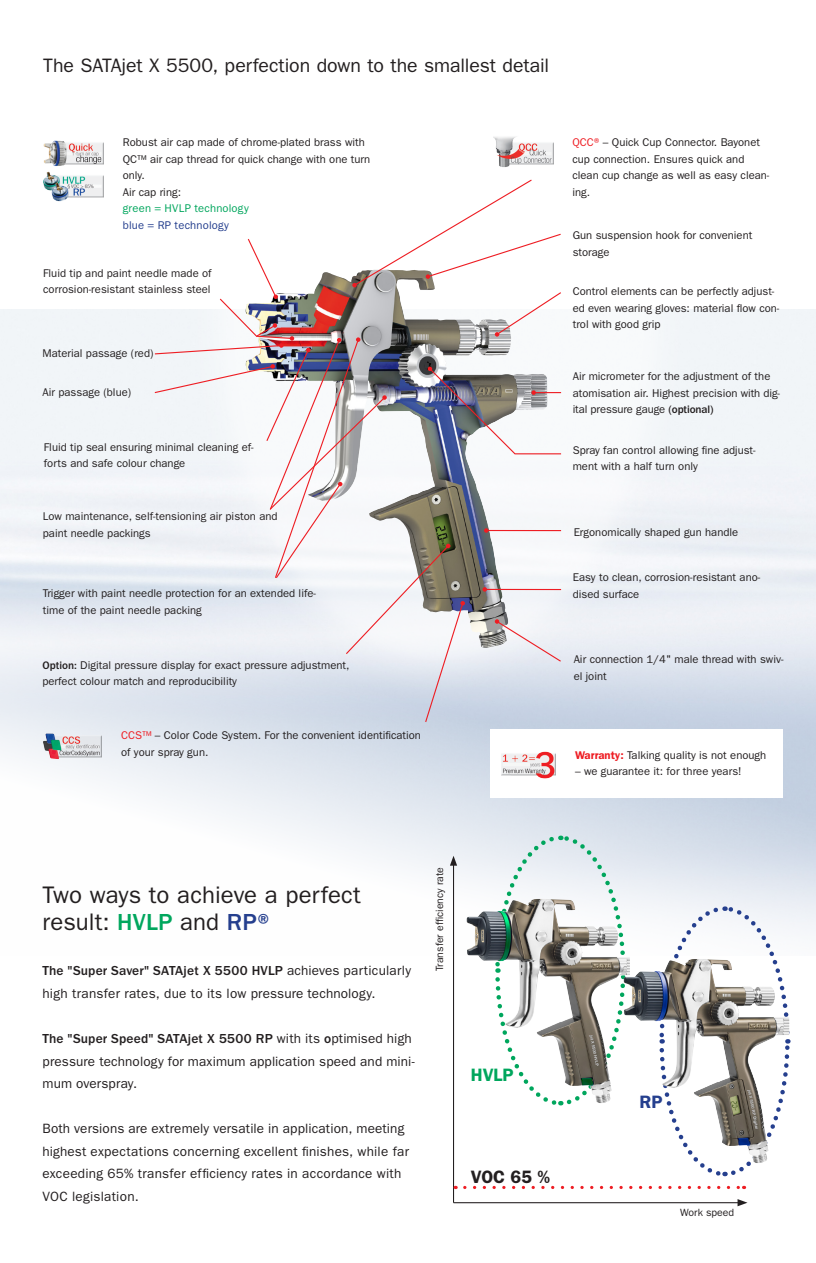
<style>
.page{position:relative;width:816px;height:1263px;background:#fff}
.page>*{position:absolute;margin:0;border:0;box-sizing:border-box;transform-origin:0 0}
.t1{font:24px/27px "ITC Franklin Gothic Std";letter-spacing:.005em;color:#231f20}
.Headline_klein{font:19.5px "ITC Franklin Gothic Std";letter-spacing:-.005em;color:#231f20}
.t2{font:600 18px "ITC Franklin Gothic Std";color:#231f20}
.t3{font:600 18px "ITC Franklin Gothic Std";color:#00a65d}
.t4{font:600 18px "ITC Franklin Gothic Std";color:#253f8e}
.t5{font:13.5px/22.5px "ITC Franklin Gothic Std";letter-spacing:.015em;color:#231f20}
.Bildunterschrift{font:11.25px/16.5px "ITC Franklin Gothic Std";color:#231f20}
.Bildunterschrift-2{font:11.25px/16.5px "ITC Franklin Gothic Std";letter-spacing:.015em;color:#00a65d}
.Bildunterschrift-3{font:11.25px "ITC Franklin Gothic Std";letter-spacing:.015em;color:#253f8e}
.t6{font:10.5px "ITC Franklin Gothic Std";color:#231f20}
.s1{color:#231f20}
.s2{font-weight:500}
.s3{color:#ee1d23}
.s4{font-weight:600;color:#ee1d23}
.s5{font-weight:500;color:#00a65d}
.s6{font-weight:500;color:#253f8e}
</style>
<div class="page">
<img style="left:0;top:309px;width:815px;height:646px">
<svg style="left:493px;top:833px;width:134px;height:273px"></svg>
<svg style="left:657px;top:904px;width:134px;height:273px"></svg>
<svg style="left:562px;top:309px;width:136px;height:391px;fill:#eef1f6"></svg>
<svg style="left:553px;top:142px;width:105px;height:519px"></svg>
<hr style="left:453px;top:863px;width:1px;height:339px;background:#231f20">
<svg style="left:450px;top:856px;width:7px;height:9px"></svg>
<hr style="left:453px;top:1202px;width:286px;height:1px;background:#231f20">
<svg style="left:737px;top:1199px;width:10px;height:7px"></svg>
<svg style="left:464px;top:1186px;width:280px;height:3px"></svg>
<img style="left:623px;top:959px;width:106px;height:138px">
<img style="left:466px;top:899px;width:106px;height:138px">
<img style="left:44px;top:140px;width:59px;height:26px">
<img style="left:44px;top:171px;width:59px;height:31px">
<img style="left:493px;top:137px;width:60px;height:30px">
<div style="left:490px;top:729px;width:292px;height:68px;background:#fff"></div>
<img style="left:501px;top:751px;width:54px;height:28px">
<img style="left:42px;top:725px;width:60px;height:40px">
<svg style="left:153px;top:178px;width:409px;height:545px"></svg>
<p class="Headline_klein" style="left:43px;top:54px;width:507px">The SATAjet X 5500, perfection down to the smallest detail</p>
<p class="Bildunterschrift" style="left:123px;top:134px;width:249px">Robust air cap made of chrome-plated brass with<br>QC™ air cap thread for quick change with one turn only.</p>
<p class="Bildunterschrift-2" style="left:123px;top:184px;width:127px"><span class="s1">Air cap ring:<br></span>green = HVLP technology</p>
<p class="Bildunterschrift-3" style="left:123px;top:218px;width:108px">blue = RP technology</p>
<p class="Bildunterschrift" style="left:43px;top:265px;width:170px">Fluid tip and paint needle made of corrosion-resistant stainless steel</p>
<p class="Bildunterschrift" style="left:42px;top:345px;width:112px">Material passage (red)</p>
<p class="Bildunterschrift" style="left:42px;top:384px;width:90px">Air passage (blue)</p>
<p class="Bildunterschrift" style="left:44px;top:439px;width:211px">Fluid tip seal ensuring minimal cleaning ef&shy;forts and safe colour change</p>
<p class="Bildunterschrift" style="left:43px;top:508px;width:236px">Low maintenance, self-tensioning air piston and paint needle packings</p>
<p class="Bildunterschrift" style="left:43px;top:585px;width:274px">Trigger with paint needle protection for an extended life&shy;time of the paint needle packing</p>
<p class="Bildunterschrift" style="left:42px;top:657px;width:308px"><span class="s2">Option:</span> Digital pressure display for exact pressure adjustment, perfect colour match and reproducibility</p>
<p class="Bildunterschrift" style="left:121px;top:727px;width:301px"><span class="s3">CCS™</span> – Color Code System. For the convenient identification of your spray gun.</p>
<p class="Bildunterschrift" style="left:572px;top:134px;width:198px"><span class="s3">QCC®</span> – Quick Cup Connector. Bayonet cup connection. Ensures quick and clean cup change as well as easy clean&shy;ing.</p>
<p class="Bildunterschrift" style="left:572px;top:227px;width:181px">Gun suspension hook for convenient storage</p>
<p class="Bildunterschrift" style="left:572px;top:283px;width:208px">Control elements can be perfectly adjust&shy;ed even wearing gloves: material flow con&shy;trol with good grip</p>
<p class="Bildunterschrift" style="left:572px;top:368px;width:209px">Air micrometer for the adjustment of the atomisation air. Highest precision with dig&shy;ital pressure gauge <span class="s2">(optional)</span></p>
<p class="Bildunterschrift" style="left:572px;top:442px;width:184px">Spray fan control allowing fine adjust&shy;ment with a half turn only</p>
<p class="Bildunterschrift" style="left:573px;top:524px;width:166px">Ergonomically shaped gun handle</p>
<p class="Bildunterschrift" style="left:572px;top:569px;width:189px">Easy to clean, corrosion-resistant ano&shy;dised surface</p>
<p class="Bildunterschrift" style="left:573px;top:651px;width:211px">Air connection 1/4" male thread with swiv&shy;el joint</p>
<p class="Bildunterschrift" style="left:575px;top:746px;width:193px"><span class="s4">Warranty:</span> Talking quality is not enough</p>
<p class="Bildunterschrift" style="left:575px;top:763px;width:168px">– we guarantee it: for three years!</p>
<p class="t1" style="left:42px;top:882px;width:320px">Two ways to achieve a perfect result: <span class="s5">HVLP</span> and <span class="s6">RP®</span></p>
<p class="t5" style="left:42px;top:960px;width:370px"><span class="s2">The "Super Saver" SATAjet X 5500 HVLP</span> achieves particularly high transfer rates, due to its low pressure technology.</p>
<p class="t5" style="left:42px;top:1027px;width:374px"><span class="s2">The "Super Speed" SATAjet X 5500 RP</span> with its <span class="s2">o</span>ptimised high pressure technology for maximum application speed and mini&shy;mum overspray.</p>
<p class="t5" style="left:42px;top:1117px;width:368px">Both versions are extremely versatile in application, meeting highest expectations concerning excellent finishes, while far exceeding 65% transfer efficiency rates in accordance with VOC legislation.</p>
<p class="t6" style="left:433px;top:971px;width:105px;rotate:-90deg">Transfer efficiency rate</p>
<p class="t3" style="left:470px;top:1064px;width:44px">HVLP</p>
<p class="t2" style="left:471px;top:1166px;width:81px">VOC 65 %</p>
<p class="t4" style="left:639px;top:1091px;width:25px">RP</p>
<p class="t6" style="left:680px;top:1206px;width:55px">Work speed</p>
</div>
